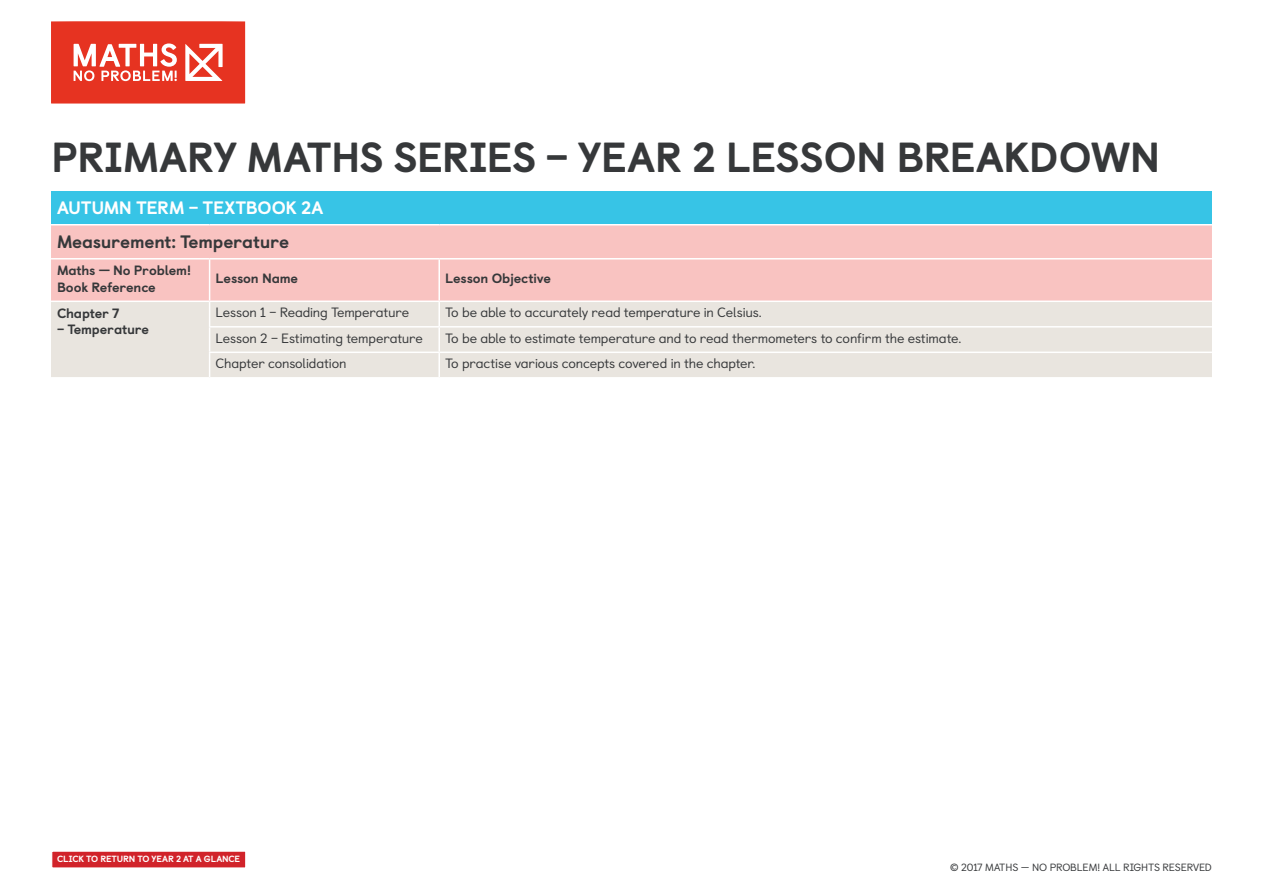
<style>
.page{position:relative;width:1263px;height:893px;background:#fff}
.page>*{position:absolute;margin:0;border:0;box-sizing:border-box;transform-origin:0 0}
.t1{font:800 42px "Castledown";letter-spacing:-.01em;color:#36383a}
.t2{font:800 18px "Castledown";letter-spacing:-.01em;color:#36383a}
.t3{font:800 18px "Castledown";letter-spacing:-.015em;color:#fff}
.t4{font:13.5px "Castledown";letter-spacing:-.01em;color:#36383a}
.t5{font:800 13.5px/16.2px "Castledown";letter-spacing:-.01em;color:#36383a}
.t6{font:10.5px "Castledown";letter-spacing:-.015em;color:#36383a}
.t7{font:800 9px "Castledown";letter-spacing:-.02em;color:#fff}
</style>
<div class="page">
<svg style="left:51px;top:21px;width:194px;height:83px"></svg>
<div style="left:51px;top:191px;width:1161px;height:34px;background:#37c4e6"></div>
<div style="left:51px;top:225px;width:1161px;height:76px;background:#f9c3c1"></div>
<div style="left:51px;top:302px;width:1161px;height:75px;background:#e9e5df"></div>
<hr style="left:51px;top:224px;width:159px;height:1px;background:#fff">
<hr style="left:210px;top:224px;width:229px;height:1px;background:#fff">
<hr style="left:439px;top:224px;width:773px;height:1px;background:#fff">
<hr style="left:210px;top:258px;width:229px;height:1px;background:#fff">
<hr style="left:439px;top:258px;width:773px;height:1px;background:#fff">
<hr style="left:438px;top:259px;width:2px;height:42px;background:#fff">
<hr style="left:438px;top:302px;width:2px;height:24px;background:#fff">
<hr style="left:439px;top:326px;width:773px;height:2px;background:#fff">
<hr style="left:209px;top:326px;width:230px;height:2px;background:#fff">
<hr style="left:438px;top:328px;width:2px;height:24px;background:#fff">
<hr style="left:209px;top:352px;width:230px;height:1px;background:#fff">
<hr style="left:439px;top:352px;width:773px;height:1px;background:#fff">
<hr style="left:438px;top:353px;width:2px;height:24px;background:#fff">
<hr style="left:51px;top:258px;width:159px;height:1px;background:#fff">
<hr style="left:209px;top:259px;width:1px;height:42px;background:#fff">
<svg style="left:209px;top:302px;width:1px;height:75px"></svg>
<div style="left:52px;top:851px;width:194px;height:17px;background:#d1232a"></div>
<div style="left:51px;top:850px;width:195px;height:19px;border:1px solid #fff"></div>
<h1 class="t1" style="left:51px;top:123px;width:1111px">PRIMARY MATHS SERIES – YEAR 2 LESSON BREAKDOWN</h1>
<h2 class="t3" style="left:57px;top:193px;width:268px">AUTUMN TERM – TEXTBOOK 2A</h2>
<h2 class="t2" style="left:57px;top:227px;width:234px">Measurement: Temperature</h2>
<p class="t5" style="left:57px;top:261px;width:136px">Maths — No Problem!<br>Book Reference</p>
<p class="t5" style="left:216px;top:269px;width:84px">Lesson Name</p>
<p class="t5" style="left:445px;top:269px;width:107px">Lesson Objective</p>
<p class="t5" style="left:57px;top:304px;width:64px">Chapter 7</p>
<p class="t5" style="left:57px;top:320px;width:94px">– Temperature</p>
<p class="t4" style="left:216px;top:302px;width:195px">Lesson 1 – Reading Temperature</p>
<p class="t4" style="left:445px;top:302px;width:318px">To be able to accurately read temperature in Celsius.</p>
<p class="t4" style="left:216px;top:328px;width:209px">Lesson 2 – Estimating temperature</p>
<p class="t4" style="left:445px;top:328px;width:517px">To be able to estimate temperature and to read thermometers to confirm the estimate.</p>
<p class="t4" style="left:216px;top:353px;width:133px">Chapter consolidation</p>
<p class="t4" style="left:445px;top:353px;width:312px">To practise various concepts covered in the chapter.</p>
<p class="t7" style="left:57px;top:852px;width:184px">CLICK TO RETURN TO YEAR 2 AT A GLANCE</p>
<p class="t6" style="left:950px;top:859px;width:263px">© 2017 MATHS – NO PROBLEM! ALL RIGHTS RESERVED</p>
</div>
